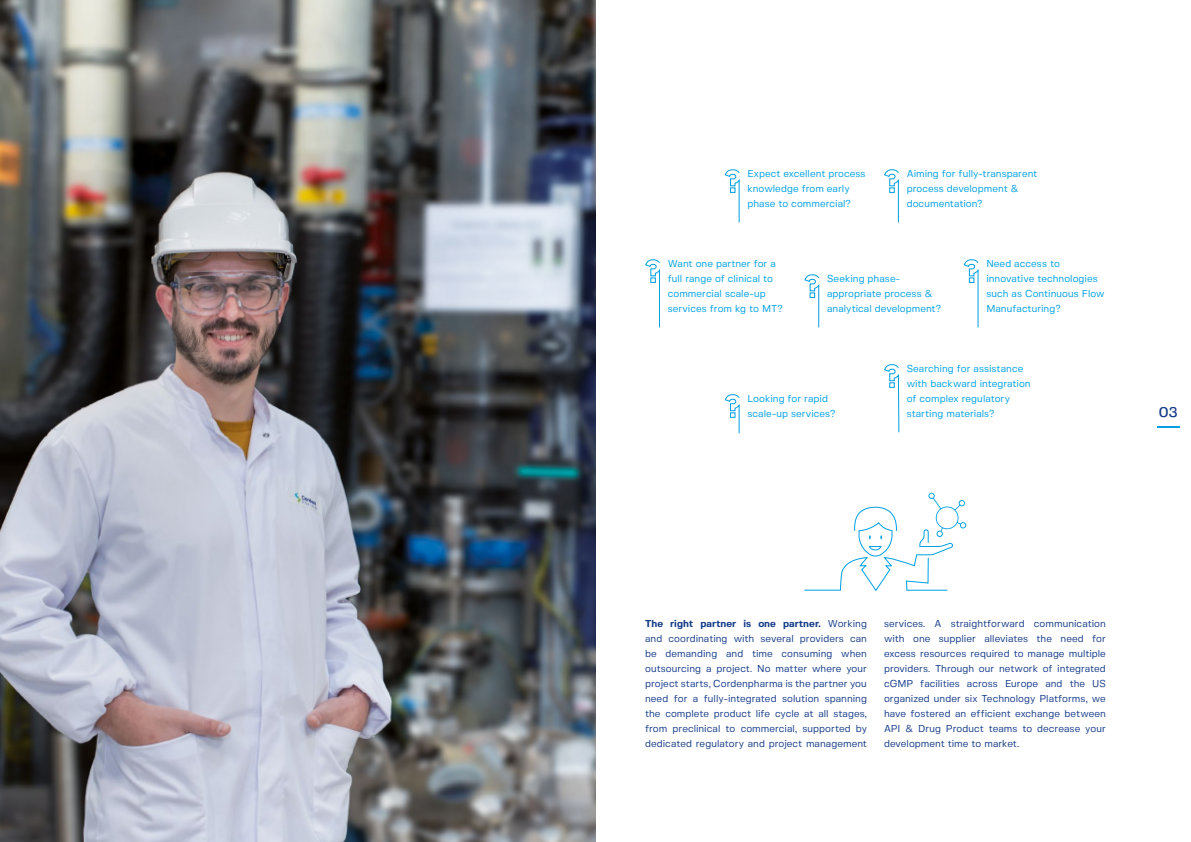
<style>
.page{position:relative;width:1191px;height:842px;background:#fff}
.page>*{position:absolute;margin:0;border:0;box-sizing:border-box;transform-origin:0 0}
.t1{font:500 14px "Fivo Sans";color:#153c88}
.t2{font:10px/15px "Fivo Sans";color:#153c88;text-align:justify}
.t3{font:10px/15px "Fivo Sans";color:#009fe3}
.s1{font-weight:700}
</style>
<div class="page">
<img style="left:0;top:0;width:595px;height:842px">
<svg style="left:1157px;top:427px;width:22px;height:1px"></svg>
<svg style="left:884px;top:364px;width:16px;height:69px"></svg>
<svg style="left:724px;top:394px;width:16px;height:40px"></svg>
<svg style="left:804px;top:274px;width:16px;height:54px"></svg>
<svg style="left:963px;top:259px;width:16px;height:69px"></svg>
<svg style="left:645px;top:259px;width:15px;height:69px"></svg>
<svg style="left:884px;top:169px;width:15px;height:54px"></svg>
<svg style="left:724px;top:169px;width:16px;height:54px"></svg>
<svg style="left:804px;top:493px;width:162px;height:98px"></svg>
<p class="t3" style="left:747px;top:166px;width:120px">Expect excellent process knowledge from early phase to commercial?</p>
<p class="t3" style="left:906px;top:166px;width:132px">Aiming for fully-transparent process development &amp; documentation?</p>
<p class="t3" style="left:668px;top:256px;width:117px">Want one partner for a full range of clinical to commercial scale-up services from kg to MT?</p>
<p class="t3" style="left:827px;top:271px;width:116px">Seeking phase&shy;appropriate process &amp; analytical development?</p>
<p class="t3" style="left:986px;top:256px;width:120px">Need access to innovative technologies such as Continuous Flow<br>Manufacturing?</p>
<p class="t3" style="left:747px;top:391px;width:90px">Looking for rapid scale-up services?</p>
<p class="t3" style="left:906px;top:361px;width:125px">Searching for assistance with backward integration of complex regulatory starting materials?</p>
<h1 class="t1" style="left:1158px;top:404px;width:21px">03</h1>
<p class="t2" style="left:645px;top:616px;width:223px"><span class="s1">The right partner is one partner.</span> Working and coordinating with several providers can be demanding and time consuming when outsourcing a project. No matter where your project starts, Cordenpharma is the partner you need for a fully-integrated solution spanning the complete product life cycle at all stages, from preclinical to commercial, supported by dedicated regulatory and project management</p>
<p class="t2" style="left:884px;top:616px;width:223px">services. A straightforward communication with one supplier alleviates the need for excess resources required to manage multiple providers. Through our network of integrated cGMP facilities across Europe and the US organized under six Technology Platforms, we have fostered an efficient exchange between API &amp; Drug Product teams to decrease your development time to market.</p>
</div>
